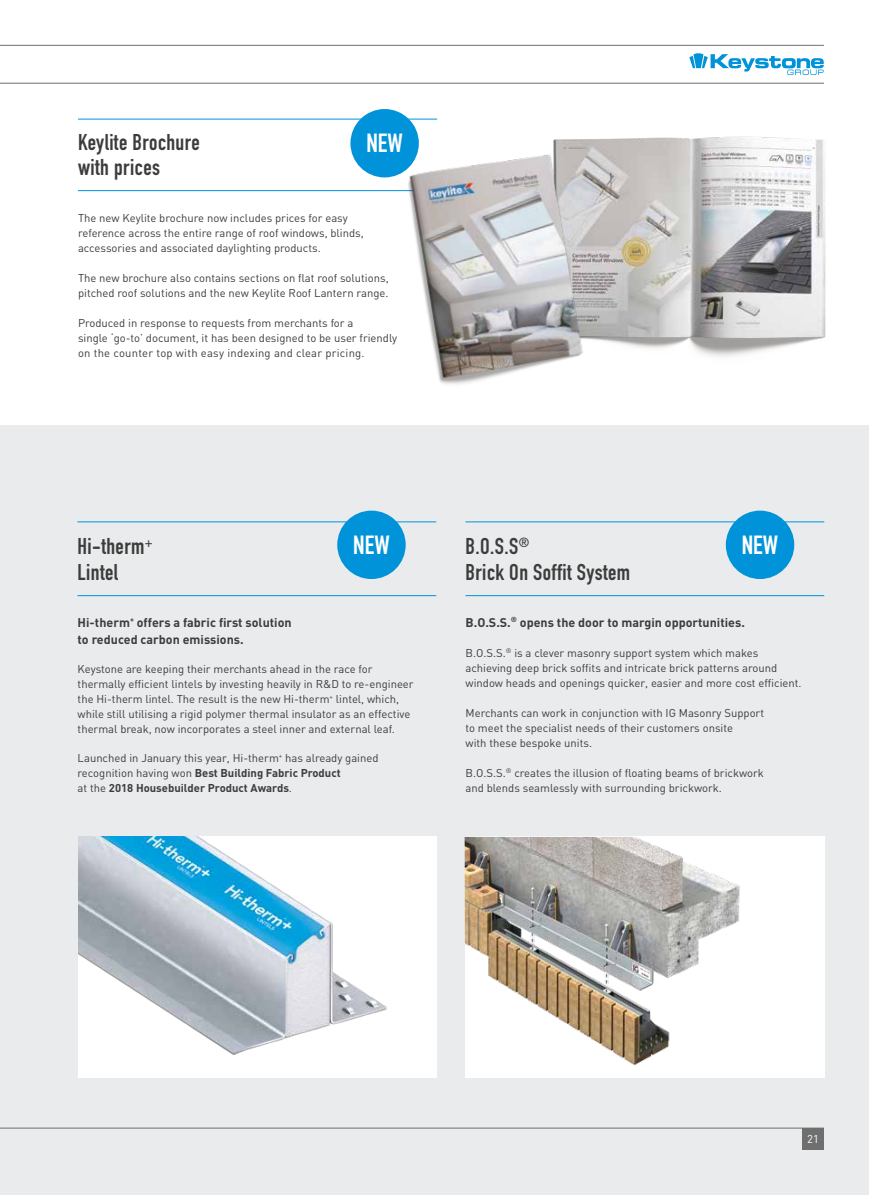
<style>
.page{position:relative;width:869px;height:1195px;background:#fff}
.page>*{position:absolute;margin:0;border:0;box-sizing:border-box;transform-origin:0 0}
.t1{font:700 25.88px "DIN Condensed";color:#fff}
.t2{font:700 22.5px/25px "DIN Condensed";letter-spacing:.02em;color:#3c3c3b}
.t3{font:700 12.5px/17.5px "DIN";color:#3c3c3b}
.t4{font:11.25px/15px "DIN";color:#3c3c3b}
.t5{font:11.25px "DIN";color:#fff}
.s1{font-weight:700}
</style>
<div class="page">
<div style="left:0;top:425px;width:868px;height:769px;background:#e9ebec"></div>
<hr style="left:0;top:45px;width:823px;height:1px;background:#706f6f">
<hr style="left:0;top:83px;width:823px;height:1px;background:#706f6f">
<svg style="left:689px;top:53px;width:134px;height:22px"></svg>
<hr style="left:78px;top:190px;width:367px;height:1px;background:#0093d9">
<hr style="left:78px;top:119px;width:359px;height:1px;background:#0093d9">
<hr style="left:465px;top:595px;width:358px;height:1px;background:#0093d9">
<hr style="left:465px;top:521px;width:358px;height:1px;background:#0093d9">
<div style="left:725px;top:510px;width:68px;height:69px;background:#0093d9;border-radius:50%"></div>
<hr style="left:77px;top:595px;width:359px;height:1px;background:#0093d9">
<hr style="left:77px;top:521px;width:359px;height:1px;background:#0093d9">
<div style="left:337px;top:510px;width:68px;height:69px;background:#0093d9;border-radius:50%"></div>
<img style="left:602px;top:136px;width:224px;height:221px">
<div style="left:350px;top:109px;width:68px;height:68px;background:#0093d9;border-radius:50%"></div>
<img style="left:392px;top:134px;width:210px;height:251px">
<hr style="left:0;top:1127px;width:823px;height:1px;background:#706f6f">
<div style="left:801px;top:1127px;width:22px;height:22px;background:#706f6f"></div>
<div style="left:78px;top:836px;width:358px;height:241px;background:#fff"></div>
<div style="left:464px;top:836px;width:360px;height:241px;background:#fff"></div>
<img style="left:78px;top:836px;width:309px;height:219px">
<img style="left:464px;top:836px;width:276px;height:241px">
<h2 class="t2" style="left:78px;top:129px;width:123px">Keylite Brochure with prices</h2>
<h1 class="t1" style="left:366px;top:126px;width:38px">NEW</h1>
<p class="t4" style="left:78px;top:210px;width:287px">The new Keylite brochure now includes prices for easy reference across the entire range of roof windows, blinds, accessories and associated daylighting products.</p>
<p class="t4" style="left:78px;top:270px;width:312px">The new brochure also contains sections on flat roof solutions, pitched roof solutions and the new Keylite Roof Lantern range.</p>
<p class="t4" style="left:78px;top:315px;width:320px">Produced in response to requests from merchants for a<br>single ‘go-to’ document, it has been designed to be user friendly on the counter top with easy indexing and clear pricing.</p>
<h2 class="t2" style="left:77px;top:533px;width:77px">Hi-therm<sup>+</sup></h2>
<h1 class="t1" style="left:741px;top:527px;width:38px">NEW</h1>
<h2 class="t2" style="left:77px;top:559px;width:42px">Lintel</h2>
<p class="t3" style="left:78px;top:612px;width:215px">Hi-therm<sup>+</sup> offers a fabric first solution to reduced carbon emissions.</p>
<p class="t4" style="left:78px;top:661px;width:337px">Keystone are keeping their merchants ahead in the race for thermally efficient lintels by investing heavily in R&amp;D to re-engineer the Hi-therm lintel. The result is the new Hi-therm<sup>+</sup> lintel, which, while still utilising a rigid polymer thermal insulator as an effective thermal break, now incorporates a steel inner and external leaf.</p>
<p class="t4" style="left:78px;top:749px;width:302px">Launched in January this year, Hi-therm<sup>+</sup> has already gained recognition having won <span class="s1">Best Building Fabric Product<br></span>at the <span class="s1">2018 Housebuilder Product Awards</span>.</p>
<h1 class="t1" style="left:353px;top:527px;width:38px">NEW</h1>
<h2 class="t2" style="left:465px;top:533px;width:166px;line-height:26.2px">B.O.S.S<sup>®<br></sup>Brick On Soffit System</h2>
<p class="t3" style="left:465px;top:612px;width:281px">B.O.S.S.<sup>®</sup> opens the door to margin opportunities.</p>
<p class="t4" style="left:465px;top:644px;width:337px">B.O.S.S.<sup>®</sup> is a clever masonry support system which makes achieving deep brick soffits and intricate brick patterns around window heads and openings quicker, easier and more cost efficient.</p>
<p class="t4" style="left:465px;top:704px;width:300px">Merchants can work in conjunction with IG Masonry Support to meet the specialist needs of their customers onsite<br>with these bespoke units.</p>
<p class="t4" style="left:465px;top:764px;width:300px">B.O.S.S.<sup>®</sup> creates the illusion of floating beams of brickwork and blends seamlessly with surrounding brickwork.</p>
<p class="t5" style="left:806px;top:1132px;width:13px">21</p>
</div>
